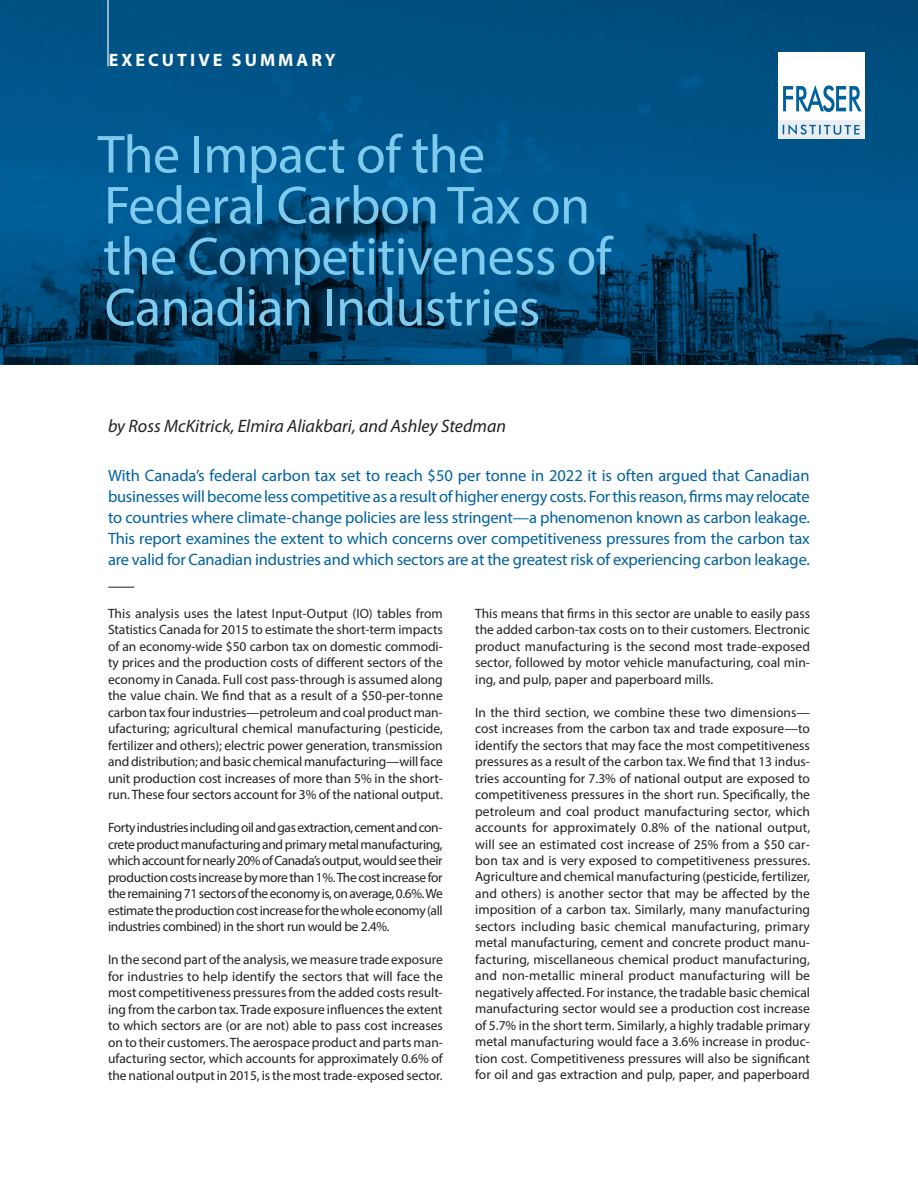
<style>
.page{position:relative;width:918px;height:1188px;background:#fff}
.page>*{position:absolute;margin:0;border:0;box-sizing:border-box;transform-origin:0 0}
.t1{font:54px/51px "Myriad Pro";letter-spacing:-.01em;color:#7fcbee}
.t2{font:italic 18px "Myriad Pro";color:#231f20}
.t3{font:700 18px "Myriad Pro";letter-spacing:.17em;color:#fff}
.t4{font:16.5px/21px "Myriad Pro";letter-spacing:-.01em;color:#00619c;text-align:justify}
.t5{font:13.5px/16.5px "Myriad Pro";letter-spacing:-.005em;color:#231f20;text-align:justify}
</style>
<div class="page">
<img style="left:0;top:0;width:918px;height:364px">
<div style="left:778px;top:52px;width:87px;height:87px;background:#eaeef3"></div>
<div style="left:778px;top:52px;width:87px;height:68px;background:#fff"></div>
<svg style="left:783px;top:85px;width:79px;height:27px"></svg>
<svg style="left:783px;top:124px;width:77px;height:11px"></svg>
<svg style="left:108px;top:587px;width:26px;height:1px"></svg>
<hr style="left:107px;top:0;width:2px;height:66px;background:#fff">
<h2 class="t3" style="left:109px;top:49px;width:228px">EXECUTIVE SUMMARY</h2>
<h1 class="t1" style="left:98px;top:128px;width:515px">The Impact of the<br>Federal Carbon Tax on the Competitiveness of<br>Canadian Industries</h1>
<h2 class="t2" style="left:108px;top:415px;width:400px">by Ross McKitrick, Elmira Aliakbari, and Ashley Stedman</h2>
<p class="t4" style="left:108px;top:465px;width:704px">With Canada’s federal carbon tax set to reach $50 per tonne in 2022 it is often argued that Canadian businesses will become less competitive as a result of higher energy costs. For this reason, firms may relocate to countries where climate-change policies are less stringent—a phenomenon known as carbon leakage.<br>This report examines the extent to which concerns over competitiveness pressures from the carbon tax are valid for Canadian industries and which sectors are at the greatest risk of experiencing carbon leakage.</p>
<p class="t5" style="left:108px;top:605px;width:337px">This analysis uses the latest Input-Output (IO) tables from Statistics Canada for 2015 to estimate the short-term impacts of an economy-wide $50 carbon tax on domestic commodi&shy;ty prices and the production costs of different sectors of the economy in Canada. Full cost pass-through is assumed along the value chain. We find that as a result of a $50-per-tonne carbon tax four industries—petroleum and coal product man&shy;ufacturing; agricultural chemical manufacturing (pesticide, fertilizer and others); electric power generation, transmission and distribution; and basic chemical manufacturing—will face unit production cost increases of more than 5% in the short&shy;run. These four sectors account for 3% of the national output.</p>
<p class="t5" style="left:108px;top:819px;width:336px">Forty industries including oil and gas extraction, cement and con&shy;crete product manufacturing and primary metal manufacturing, which account for nearly 20% of Canada’s output, would see their production costs increase by more than 1%. The cost increase for the remaining 71 sectors of the economy is, on average, 0.6%. We estimate the production cost increase for the whole economy (all industries combined) in the short run would be 2.4%.</p>
<p class="t5" style="left:108px;top:951px;width:336px">In the second part of the analysis, we measure trade exposure for industries to help identify the sectors that will face the most competitiveness pressures from the added costs result&shy;ing from the carbon tax. Trade exposure influences the extent to which sectors are (or are not) able to pass cost increases on to their customers. The aerospace product and parts man&shy;ufacturing sector, which accounts for approximately 0.6% of the national output in 2015, is the most trade-exposed sector.</p>
<p class="t5" style="left:475px;top:605px;width:336px">This means that firms in this sector are unable to easily pass the added carbon-tax costs on to their customers. Electronic product manufacturing is the second most trade-exposed sector, followed by motor vehicle manufacturing, coal min&shy;ing, and pulp, paper and paperboard mills.</p>
<p class="t5" style="left:475px;top:704px;width:337px">In the third section, we combine these two dimensions— cost increases from the carbon tax and trade exposure—to identify the sectors that may face the most competitiveness pressures as a result of the carbon tax. We find that 13 indus&shy;tries accounting for 7.3% of national output are exposed to competitiveness pressures in the short run. Specifically, the petroleum and coal product manufacturing sector, which accounts for approximately 0.8% of the national output, will see an estimated cost increase of 25% from a $50 car&shy;bon tax and is very exposed to competitiveness pressures.<br>Agriculture and chemical manufacturing (pesticide, fertilizer, and others) is another sector that may be affected by the imposition of a carbon tax. Similarly, many manufacturing sectors including basic chemical manufacturing, primary metal manufacturing, cement and concrete product manu&shy;facturing, miscellaneous chemical product manufacturing, and non-metallic mineral product manufacturing will be negatively affected. For instance, the tradable basic chemical manufacturing sector would see a production cost increase of 5.7% in the short term. Similarly, a highly tradable primary metal manufacturing would face a 3.6% increase in produc&shy;tion cost. Competitiveness pressures will also be significant for oil and gas extraction and pulp, paper, and paperboard</p>
</div>
